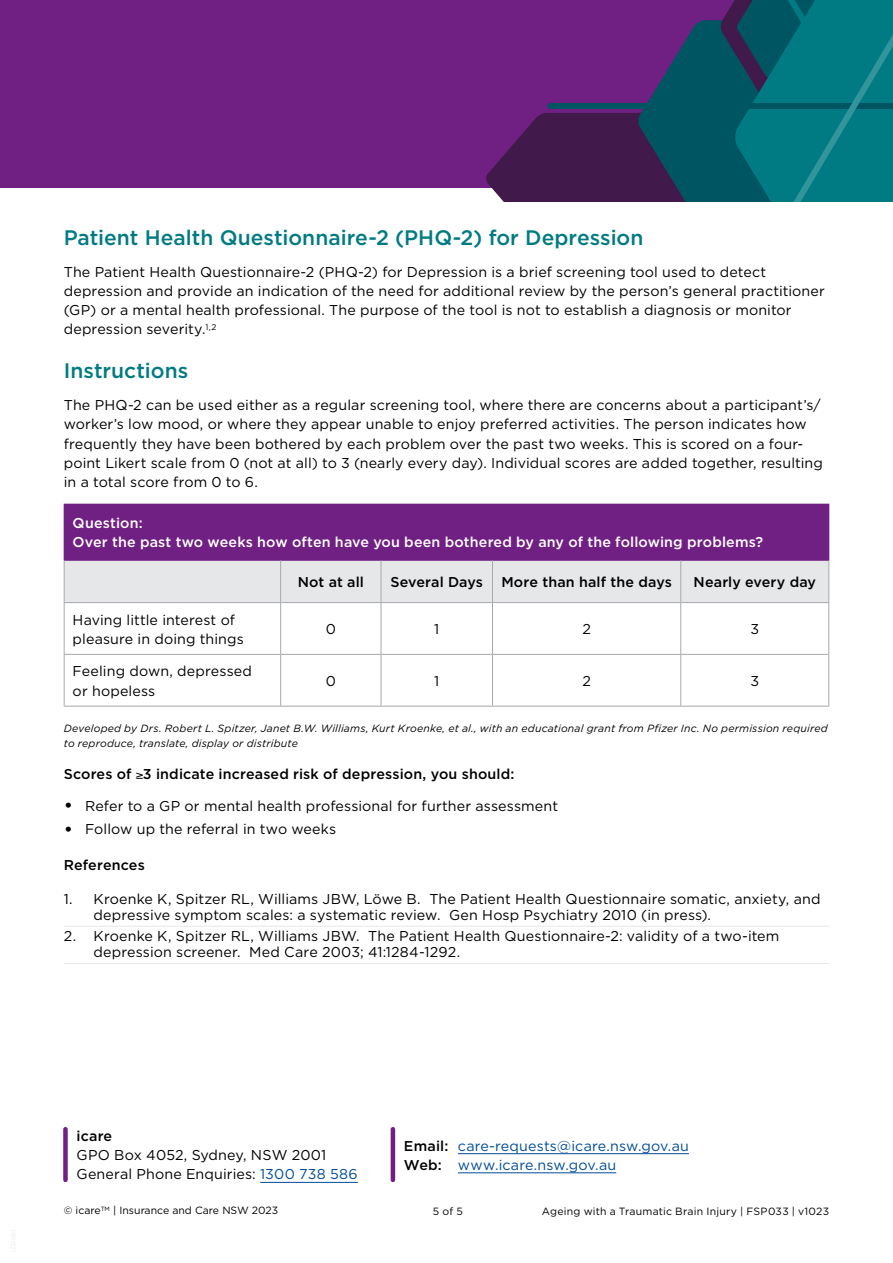
<style>
.page{position:relative;width:893px;height:1263px;background:#fff}
.page>*{position:absolute;margin:0;border:0;box-sizing:border-box;transform-origin:0 0}
.t1{font:500 21px "Gotham";color:#007b83}
.Body_Copy{font:14.25px/19.2px "Gotham";letter-spacing:.01em;color:#000}
.Body_Copy-2{font:500 14.25px "Gotham";letter-spacing:.01em;color:#000}
.Table_Header{font:500 14.25px/19.2px "Gotham";letter-spacing:.01em;color:#fff}
.Body_Copy-3{font:14.25px/19px "Gotham";letter-spacing:.01em;color:#004c97}
.Footer_line{font:italic 10.5px/15px "Gotham";letter-spacing:.015em;color:#000}
.t2{font:10.5px "Gotham";letter-spacing:.01em;color:#000}
.s1{font-size:19.5px}
.s2{font-weight:500}
.s3{color:#004c97}
.s4{font-weight:500;color:#000}
</style>
<div class="page">
<div style="left:0;top:0;width:885px;height:188px;background:#702082"></div>
<svg style="left:486px;top:0;width:407px;height:202px"></svg>
<hr style="left:391px;top:1129px;width:4px;height:51px;background:#702082">
<div style="left:63px;top:1129px;width:5px;height:51px;background:#702082"></div>
<hr style="left:64px;top:926px;width:765px;height:1px;background:#e6e7e8">
<hr style="left:64px;top:963px;width:765px;height:1px;background:#e6e7e8">
<div style="left:64px;top:504px;width:765px;height:56px;background:#702082"></div>
<div style="left:65px;top:561px;width:763px;height:41px;background:#e6e7e8"></div>
<hr style="left:64px;top:560px;width:217px;height:1px;background:#702082">
<hr style="left:281px;top:560px;width:100px;height:1px;background:#702082">
<hr style="left:381px;top:560px;width:111px;height:1px;background:#702082">
<hr style="left:492px;top:560px;width:189px;height:1px;background:#702082">
<hr style="left:681px;top:560px;width:148px;height:1px;background:#702082">
<hr style="left:280px;top:561px;width:1px;height:41px;background:#a7a9ac">
<hr style="left:381px;top:561px;width:1px;height:41px;background:#a7a9ac">
<hr style="left:492px;top:561px;width:1px;height:41px;background:#a7a9ac">
<hr style="left:680px;top:561px;width:1px;height:41px;background:#a7a9ac">
<hr style="left:64px;top:603px;width:1px;height:51px;background:#a7a9ac">
<hr style="left:280px;top:603px;width:1px;height:51px;background:#a7a9ac">
<hr style="left:381px;top:603px;width:1px;height:51px;background:#a7a9ac">
<hr style="left:492px;top:603px;width:1px;height:51px;background:#a7a9ac">
<hr style="left:680px;top:603px;width:1px;height:51px;background:#a7a9ac">
<hr style="left:828px;top:603px;width:1px;height:51px;background:#a7a9ac">
<hr style="left:64px;top:654px;width:217px;height:1px;background:#a7a9ac">
<hr style="left:64px;top:655px;width:1px;height:51px;background:#a7a9ac">
<hr style="left:281px;top:654px;width:100px;height:1px;background:#a7a9ac">
<hr style="left:280px;top:655px;width:1px;height:51px;background:#a7a9ac">
<hr style="left:381px;top:654px;width:111px;height:1px;background:#a7a9ac">
<hr style="left:381px;top:655px;width:1px;height:51px;background:#a7a9ac">
<hr style="left:492px;top:654px;width:189px;height:1px;background:#a7a9ac">
<hr style="left:492px;top:655px;width:1px;height:51px;background:#a7a9ac">
<hr style="left:681px;top:654px;width:148px;height:1px;background:#a7a9ac">
<hr style="left:680px;top:655px;width:1px;height:51px;background:#a7a9ac">
<hr style="left:828px;top:655px;width:1px;height:51px;background:#a7a9ac">
<hr style="left:64px;top:706px;width:217px;height:1px;background:#a7a9ac">
<hr style="left:281px;top:706px;width:100px;height:1px;background:#a7a9ac">
<hr style="left:381px;top:706px;width:111px;height:1px;background:#a7a9ac">
<hr style="left:492px;top:706px;width:189px;height:1px;background:#a7a9ac">
<hr style="left:681px;top:706px;width:148px;height:1px;background:#a7a9ac">
<hr style="left:64px;top:561px;width:1px;height:41px;background:#a7a9ac">
<hr style="left:828px;top:561px;width:1px;height:41px;background:#a7a9ac">
<hr style="left:64px;top:602px;width:217px;height:1px;background:#a7a9ac">
<hr style="left:281px;top:602px;width:100px;height:1px;background:#a7a9ac">
<hr style="left:381px;top:602px;width:111px;height:1px;background:#a7a9ac">
<hr style="left:492px;top:602px;width:189px;height:1px;background:#a7a9ac">
<hr style="left:681px;top:602px;width:148px;height:1px;background:#a7a9ac">
<hr style="left:260px;top:1182px;width:98px;height:1px;background:#004c97">
<hr style="left:458px;top:1153px;width:231px;height:1px;background:#004c97">
<hr style="left:458px;top:1172px;width:158px;height:1px;background:#004c97">
<h2 class="t1" style="left:64px;top:224px;width:581px">Patient Health Questionnaire-2 (PHQ-2) for Depression</h2>
<p class="Body_Copy" style="left:64px;top:262px;width:763px">The Patient Health Questionnaire-2 (PHQ-2) for Depression is a brief screening tool used to detect depression and provide an indication of the need for additional review by the person’s general practitioner (GP) or a mental health professional. The purpose of the tool is not to establish a diagnosis or monitor depression severity.<sup>1,2</sup></p>
<h2 class="t1" style="left:64px;top:357px;width:126px">Instructions</h2>
<p class="Body_Copy" style="left:64px;top:395px;width:761px">The PHQ-2 can be used either as a regular screening tool, where there are concerns about a participant’s/ worker’s low mood, or where they appear unable to enjoy preferred activities. The person indicates how frequently they have been bothered by each problem over the past two weeks. This is scored on a four&shy;point Likert scale from 0 (not at all) to 3 (nearly every day). Individual scores are added together, resulting in a total score from 0 to 6.</p>
<p class="Table_Header" style="left:73px;top:513px;width:692px">Question:<br>Over the past two weeks how often have you been bothered by any of the following problems?</p>
<p class="Body_Copy-2" style="left:298px;top:573px;width:68px">Not at all</p>
<p class="Body_Copy-2" style="left:390px;top:573px;width:94px">Several Days</p>
<p class="Body_Copy-2" style="left:501px;top:573px;width:172px">More than half the days</p>
<p class="Body_Copy-2" style="left:693px;top:573px;width:124px">Nearly every day</p>
<p class="Body_Copy" style="left:73px;top:610px;width:173px">Having little interest of pleasure in doing things</p>
<p class="Body_Copy" style="left:326px;top:619px;width:12px">0</p>
<p class="Body_Copy" style="left:434px;top:619px;width:7px">1</p>
<p class="Body_Copy" style="left:582px;top:619px;width:10px">2</p>
<p class="Body_Copy" style="left:750px;top:619px;width:10px">3</p>
<p class="Body_Copy" style="left:73px;top:661px;width:181px">Feeling down, depressed or hopeless</p>
<p class="Body_Copy" style="left:326px;top:671px;width:12px">0</p>
<p class="Body_Copy" style="left:434px;top:671px;width:7px">1</p>
<p class="Body_Copy" style="left:582px;top:671px;width:10px">2</p>
<p class="Body_Copy" style="left:750px;top:671px;width:10px">3</p>
<p class="Footer_line" style="left:64px;top:720px;width:765px">Developed by Drs. Robert L. Spitzer, Janet B.W. Williams, Kurt Kroenke, et al., with an educational grant from Pfizer Inc. No permission required to reproduce, translate, display or distribute</p>
<p class="Body_Copy-2" style="left:64px;top:764px;width:452px">Scores of ≥3 indicate increased risk of depression, you should:</p>
<p class="Body_Copy" style="left:64px;top:796px;width:496px"><span class="s1">•</span> Refer to a GP or mental health professional for further assessment</p>
<p class="Body_Copy" style="left:64px;top:819px;width:274px"><span class="s1">•</span> Follow up the referral in two weeks</p>
<p class="Body_Copy-2" style="left:64px;top:856px;width:83px">References</p>
<p class="Body_Copy" style="left:94px;top:890px;width:728px;line-height:16.5px;text-indent:-30px">1. Kroenke K, Spitzer RL, Williams JBW, Löwe B. The Patient Health Questionnaire somatic, anxiety, and depressive symptom scales: a systematic review. Gen Hosp Psychiatry 2010 (in press).</p>
<p class="Body_Copy" style="left:94px;top:927px;width:687px;line-height:16.5px;text-indent:-30px">2. Kroenke K, Spitzer RL, Williams JBW. The Patient Health Questionnaire-2: validity of a two-item depression screener. Med Care 2003; 41:1284-1292.</p>
<p class="Body_Copy" style="left:77px;top:1126px;width:283px"><span class="s2">icare<br></span>GPO Box 4052, Sydney, NSW 2001<br>General Phone Enquiries: <span class="s3">1300 738 586</span></p>
<p class="Body_Copy-3" style="left:404px;top:1136px;width:287px"><span class="s4">Email:</span> care-requests@icare.nsw.gov.au<br><span class="s4">Web:</span> www.icare.nsw.gov.au</p>
<p class="t2" style="left:64px;top:1203px;width:216px">© icare<sup>TM</sup> | Insurance and Care NSW 2023</p>
<p class="t2" style="left:433px;top:1204px;width:31px">5 of 5</p>
<p class="t2" style="left:542px;top:1204px;width:289px">Ageing with a Traumatic Brain Injury | FSP033 | v1023</p>
</div>
